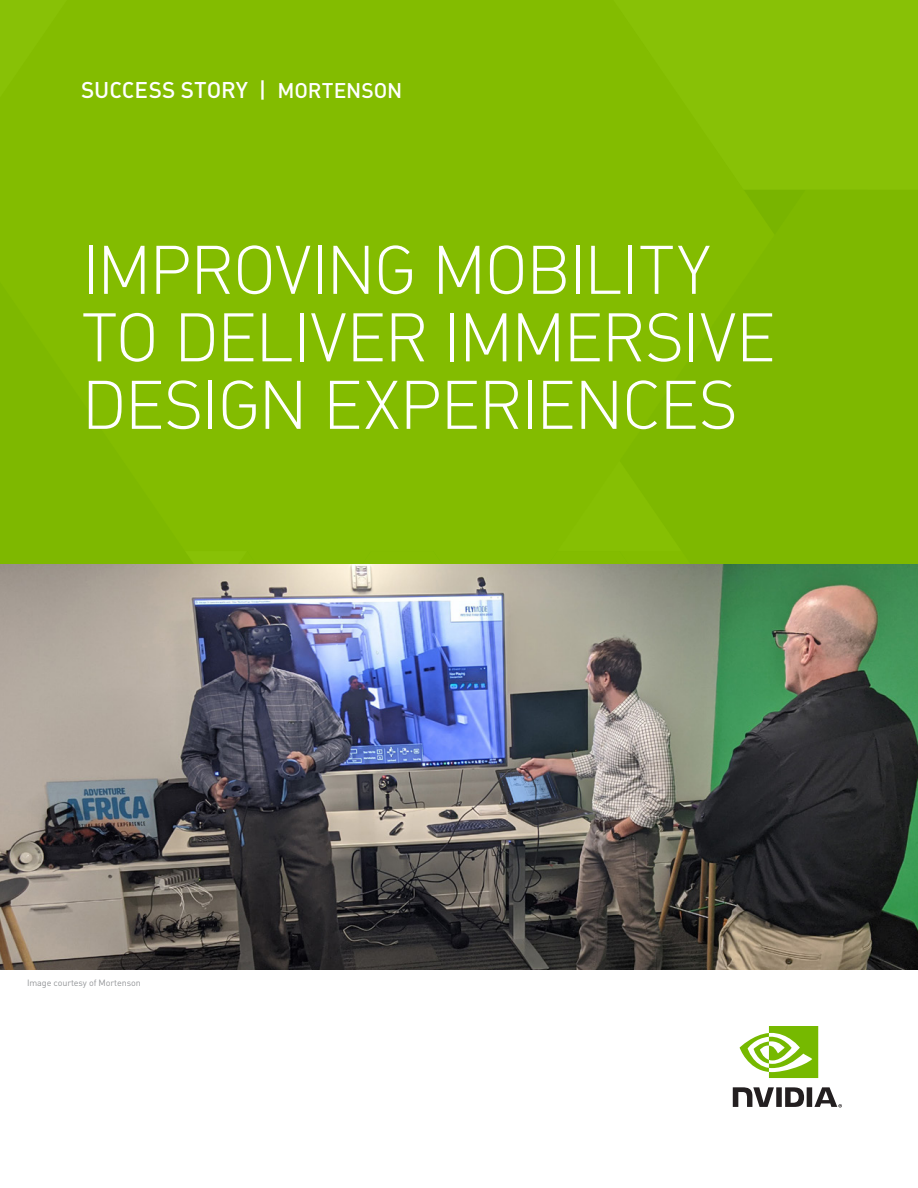
<style>
.page{position:relative;width:918px;height:1188px;background:#fff}
.page>*{position:absolute;margin:0;border:0;box-sizing:border-box;transform-origin:0 0}
.Cover_Title{font:300 67.5px/67.5px "DIN Pro";letter-spacing:-.03em;color:#fff}
.t1{font:500 22.5px "DIN Pro";letter-spacing:-.005em;color:#fff}
.p_-_Caption{font:9px "DIN Pro";letter-spacing:-.01em;color:#939598}
.s1{font-size:21px}
</style>
<div class="page">
<div style="left:0;top:0;width:619px;height:565px;background:#83bc00"></div>
<div style="left:619px;top:190px;width:299px;height:375px;background:#7eb800"></div>
<div style="left:0;top:263px;width:216px;height:302px;background:#83bc00"></div>
<div style="left:588px;top:0;width:330px;height:190px;background:#88c106"></div>
<img style="left:0;top:565px;width:918px;height:405px">
<svg style="left:733px;top:1087px;width:109px;height:21px"></svg>
<svg style="left:740px;top:1026px;width:78px;height:52px"></svg>
<p class="t1" style="left:81px;top:75px;width:323px">SUCCESS STORY | <span class="s1">MORTENSON</span></p>
<p class="Cover_Title" style="left:81px;top:233px;width:696px">IMPROVING MOBILITY<br>TO DELIVER IMMERSIVE<br>DESIGN EXPERIENCES</p>
<p class="p_-_Caption" style="left:27px;top:977px;width:115px">Image courtesy of Mortenson</p>
</div>
